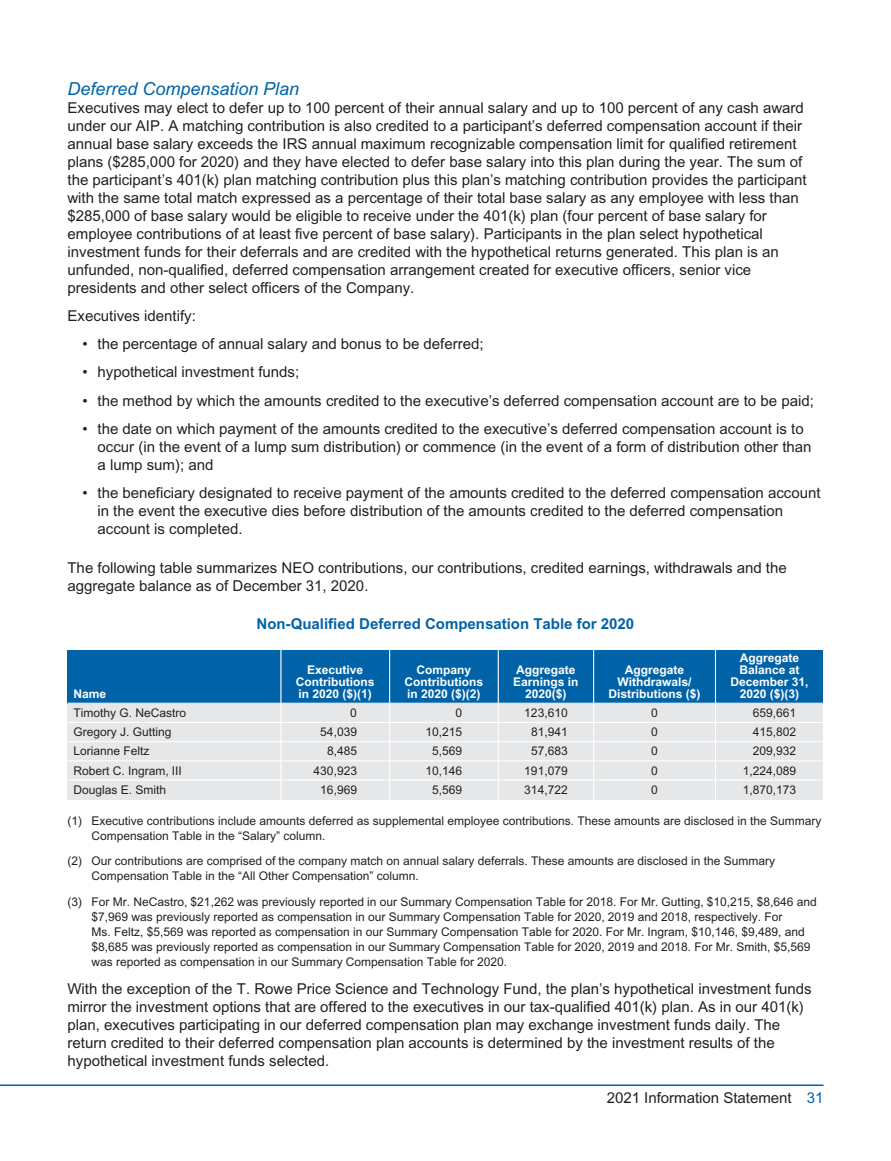
<style>
.page{position:relative;width:891px;height:1161px;background:#fff}
.page>*{position:absolute;margin:0;border:0;box-sizing:border-box;transform-origin:0 0}
.t1{font:italic 18px "Arial";color:#0163a7}
.t2{font:15px/18px "Arial";color:#231f20}
.t3{font:700 15px "Arial";color:#0163a7}
.t4{font:12px/15px "Arial";color:#231f20}
.t5{font:700 12px/12px "Arial";color:#fff;text-align:center}
.s1{color:#0163a7}
</style>
<div class="page">
<div style="left:68px;top:650px;width:756px;height:54px;background:#0163a7"></div>
<div style="left:68px;top:704px;width:756px;height:96px;background:#e6e7e9"></div>
<hr style="left:68px;top:703px;width:755px;height:1px;background:#fff">
<hr style="left:280px;top:650px;width:2px;height:53px;background:#fff">
<hr style="left:389px;top:650px;width:1px;height:53px;background:#fff">
<hr style="left:498px;top:650px;width:1px;height:53px;background:#fff">
<hr style="left:593px;top:650px;width:1px;height:53px;background:#fff">
<hr style="left:715px;top:650px;width:1px;height:53px;background:#fff">
<hr style="left:68px;top:722px;width:755px;height:1px;background:#fff">
<hr style="left:68px;top:741px;width:755px;height:1px;background:#fff">
<hr style="left:68px;top:760px;width:755px;height:1px;background:#fff">
<hr style="left:68px;top:780px;width:755px;height:1px;background:#fff">
<svg style="left:280px;top:704px;width:2px;height:95px"></svg>
<svg style="left:389px;top:704px;width:1px;height:95px"></svg>
<svg style="left:498px;top:704px;width:1px;height:95px"></svg>
<svg style="left:593px;top:704px;width:1px;height:95px"></svg>
<svg style="left:715px;top:704px;width:1px;height:95px"></svg>
<hr style="left:0;top:1084px;width:824px;height:2px;background:#0163a7">
<p class="t1" style="left:68px;top:82px;width:233px">Deferred Compensation Plan</p>
<p class="t2" style="left:68px;top:100px;width:741px">Executives may elect to defer up to 100 percent of their annual salary and up to 100 percent of any cash award under our AIP. A matching contribution is also credited to a participant’s deferred compensation account if their annual base salary exceeds the IRS annual maximum recognizable compensation limit for qualified retirement plans ($285,000 for 2020) and they have elected to defer base salary into this plan during the year. The sum of the participant’s 401(k) plan matching contribution plus this plan’s matching contribution provides the participant with the same total match expressed as a percentage of their total base salary as any employee with less than $285,000 of base salary would be eligible to receive under the 401(k) plan (four percent of base salary for employee contributions of at least five percent of base salary). Participants in the plan select hypothetical investment funds for their deferrals and are credited with the hypothetical returns generated. This plan is an unfunded, non-qualified, deferred compensation arrangement created for executive officers, senior vice presidents and other select officers of the Company.</p>
<p class="t2" style="left:68px;top:308px;width:130px">Executives identify:</p>
<p class="t2" style="left:82px;top:336px;width:403px">• the percentage of annual salary and bonus to be deferred;</p>
<p class="t2" style="left:82px;top:364px;width:218px">• hypothetical investment funds;</p>
<p class="t2" style="left:82px;top:393px;width:733px">• the method by which the amounts credited to the executive’s deferred compensation account are to be paid;</p>
<p class="t2" style="left:98px;top:421px;width:716px;text-indent:-15px">• the date on which payment of the amounts credited to the executive’s deferred compensation account is to occur (in the event of a lump sum distribution) or commence (in the event of a form of distribution other than a lump sum); and</p>
<p class="t2" style="left:98px;top:485px;width:725px;text-indent:-15px">• the beneficiary designated to receive payment of the amounts credited to the deferred compensation account in the event the executive dies before distribution of the amounts credited to the deferred compensation account is completed.</p>
<p class="t2" style="left:68px;top:560px;width:721px">The following table summarizes NEO contributions, our contributions, credited earnings, withdrawals and the aggregate balance as of December 31, 2020.</p>
<p class="t3" style="left:257px;top:618px;width:379px">Non-Qualified Deferred Compensation Table for 2020</p>
<p class="t5" style="left:74px;top:689px;width:34px">Name</p>
<p class="t5" style="left:296px;top:665px;width:80px">Executive<br>Contributions in 2020 ($)(1)</p>
<p class="t5" style="left:405px;top:665px;width:80px">Company<br>Contributions in 2020 ($)(2)</p>
<p class="t5" style="left:513px;top:665px;width:67px">Aggregate<br>Earnings in<br>2020($)</p>
<p class="t5" style="left:609px;top:665px;width:93px">Aggregate<br>Withdrawals/<br>Distributions ($)</p>
<p class="t5" style="left:731px;top:653px;width:80px">Aggregate<br>Balance at<br>December 31,<br>2020 ($)(3)</p>
<p class="t4" style="left:74px;top:706px;width:114px">Timothy G. NeCastro</p>
<p class="t4" style="left:350px;top:706px;width:8px">0</p>
<p class="t4" style="left:456px;top:706px;width:8px">0</p>
<p class="t4" style="left:524px;top:706px;width:45px">123,610</p>
<p class="t4" style="left:651px;top:706px;width:8px">0</p>
<p class="t4" style="left:753px;top:706px;width:45px">659,661</p>
<p class="t4" style="left:74px;top:726px;width:99px">Gregory J. Gutting</p>
<p class="t4" style="left:320px;top:726px;width:38px">54,039</p>
<p class="t4" style="left:426px;top:726px;width:38px">10,215</p>
<p class="t4" style="left:531px;top:726px;width:38px">81,941</p>
<p class="t4" style="left:651px;top:726px;width:8px">0</p>
<p class="t4" style="left:753px;top:726px;width:45px">415,802</p>
<p class="t4" style="left:74px;top:745px;width:78px">Lorianne Feltz</p>
<p class="t4" style="left:327px;top:745px;width:32px">8,485</p>
<p class="t4" style="left:432px;top:745px;width:32px">5,569</p>
<p class="t4" style="left:531px;top:745px;width:38px">57,683</p>
<p class="t4" style="left:651px;top:745px;width:8px">0</p>
<p class="t4" style="left:753px;top:745px;width:45px">209,932</p>
<p class="t4" style="left:74px;top:764px;width:110px">Robert C. Ingram, III</p>
<p class="t4" style="left:314px;top:764px;width:45px">430,923</p>
<p class="t4" style="left:426px;top:764px;width:38px">10,146</p>
<p class="t4" style="left:524px;top:764px;width:45px">191,079</p>
<p class="t4" style="left:651px;top:764px;width:8px">0</p>
<p class="t4" style="left:743px;top:764px;width:55px">1,224,089</p>
<p class="t4" style="left:74px;top:783px;width:94px">Douglas E. Smith</p>
<p class="t4" style="left:320px;top:783px;width:38px">16,969</p>
<p class="t4" style="left:432px;top:783px;width:32px">5,569</p>
<p class="t4" style="left:524px;top:783px;width:45px">314,722</p>
<p class="t4" style="left:651px;top:783px;width:8px">0</p>
<p class="t4" style="left:743px;top:783px;width:55px">1,870,173</p>
<p class="t4" style="left:92px;top:814px;width:731px;text-indent:-24px">(1) Executive contributions include amounts deferred as supplemental employee contributions. These amounts are disclosed in the Summary<br>Compensation Table in the “Salary” column.</p>
<p class="t4" style="left:92px;top:855px;width:685px;text-indent:-24px">(2) Our contributions are comprised of the company match on annual salary deferrals. These amounts are disclosed in the Summary<br>Compensation Table in the “All Other Compensation” column.</p>
<p class="t4" style="left:92px;top:895px;width:727px;text-indent:-24px">(3) For Mr. NeCastro, $21,262 was previously reported in our Summary Compensation Table for 2018. For Mr. Gutting, $10,215, $8,646 and $7,969 was previously reported as compensation in our Summary Compensation Table for 2020, 2019 and 2018, respectively. For<br>Ms. Feltz, $5,569 was reported as compensation in our Summary Compensation Table for 2020. For Mr. Ingram, $10,146, $9,489, and $8,685 was previously reported as compensation in our Summary Compensation Table for 2020, 2019 and 2018. For Mr. Smith, $5,569 was reported as compensation in our Summary Compensation Table for 2020.</p>
<p class="t2" style="left:68px;top:981px;width:746px">With the exception of the T. Rowe Price Science and Technology Fund, the plan’s hypothetical investment funds mirror the investment options that are offered to the executives in our tax-qualified 401(k) plan. As in our 401(k) plan, executives participating in our deferred compensation plan may exchange investment funds daily. The return credited to their deferred compensation plan accounts is determined by the investment results of the hypothetical investment funds selected.</p>
<p class="t2" style="left:607px;top:1090px;width:218px">2021 Information Statement <span class="s1">31</span></p>
</div>
